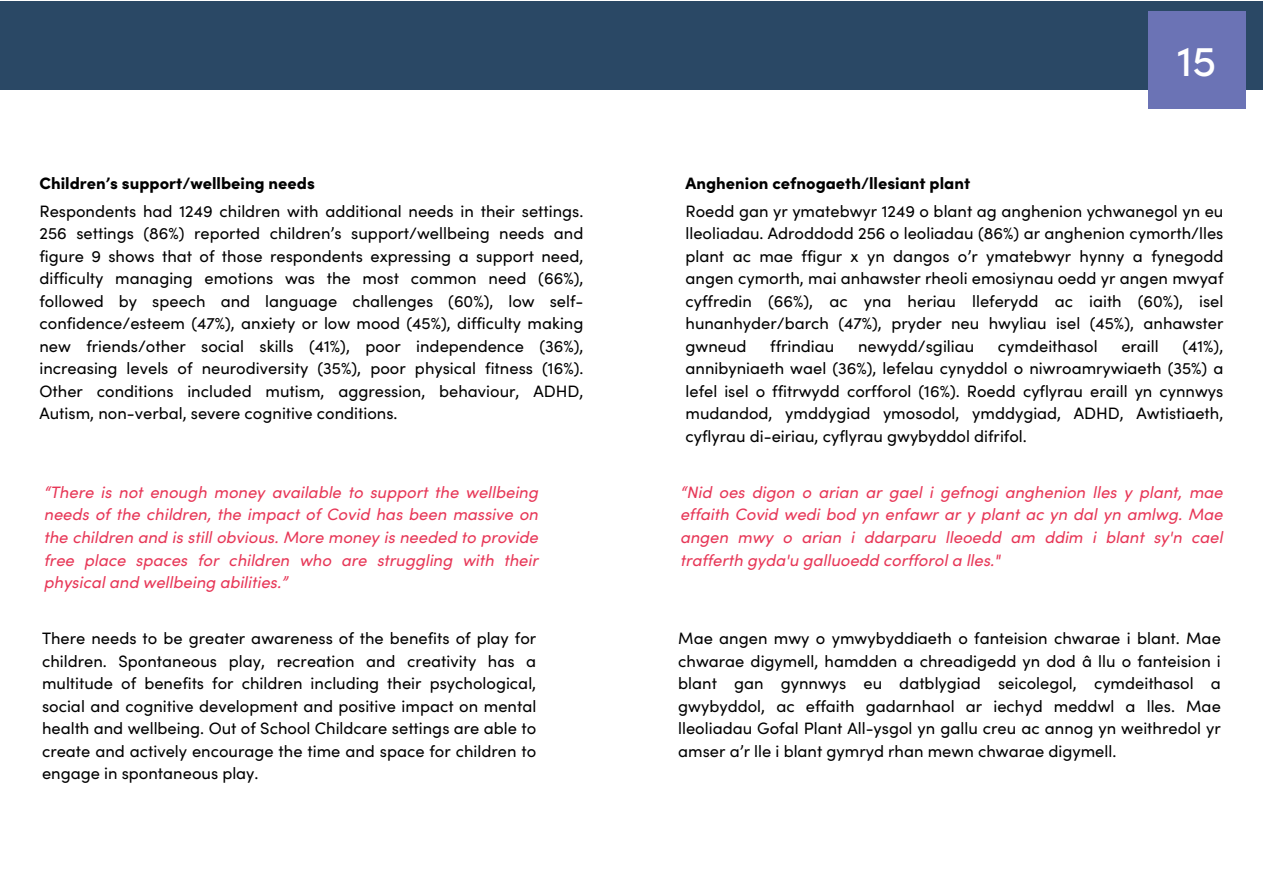
<style>
.page{position:relative;width:1263px;height:894px;background:#fff}
.page>*{position:absolute;margin:0;border:0;box-sizing:border-box;transform-origin:0 0}
.t1{font:500 42.45px "Sofia Pro";color:#fff}
.t2{font:16.5px/22.5px "Sofia Pro";color:#000;text-align:justify}
.t3{font:italic 16.5px/22.5px "Sofia Pro";color:#e73757;text-align:justify}
.t4{font:900 16.5px "Sofia Pro";color:#000}
</style>
<div class="page">
<div style="left:0;top:1px;width:1263px;height:88px;background:#2a4865"></div>
<div style="left:1148px;top:11px;width:97px;height:98px;background:#6b73b5"></div>
<p class="t4" style="left:39px;top:172px;width:277px">Children’s support/wellbeing needs</p>
<p class="t2" style="left:39px;top:199px;width:545px">Respondents had 1249 children with additional needs in their settings.<br>256 settings (86%) reported children’s support/wellbeing needs and figure 9 shows that of those respondents expressing a support need, difficulty managing emotions was the most common need (66%), followed by speech and language challenges (60%), low self&shy;confidence/esteem (47%), anxiety or low mood (45%), difficulty making new friends/other social skills (41%), poor independence (36%), increasing levels of neurodiversity (35%), poor physical fitness (16%).<br>Other conditions included mutism, aggression, behaviour, ADHD, Autism, non-verbal, severe cognitive conditions.</p>
<p class="t4" style="left:685px;top:172px;width:286px">Anghenion cefnogaeth/llesiant plant</p>
<h1 class="t1" style="left:1177px;top:33px;width:40px">15</h1>
<p class="t2" style="left:685px;top:199px;width:539px">Roedd gan yr ymatebwyr 1249 o blant ag anghenion ychwanegol yn eu lleoliadau. Adroddodd 256 o leoliadau (86%) ar anghenion cymorth/lles plant ac mae ffigur x yn dangos o’r ymatebwyr hynny a fynegodd angen cymorth, mai anhawster rheoli emosiynau oedd yr angen mwyaf cyffredin (66%), ac yna heriau lleferydd ac iaith (60%), isel hunanhyder/barch (47%), pryder neu hwyliau isel (45%), anhawster gwneud</p>
<p class="t2" style="left:685px;top:334px;width:539px;text-indent:497px">(41%), annibyniaeth wael (36%), lefelau cynyddol o niwroamrywiaeth (35%) a lefel isel o ffitrwydd corfforol (16%). Roedd cyflyrau eraill yn cynnwys mudandod, ymddygiad ymosodol, ymddygiad, ADHD, Awtistiaeth, cyflyrau di-eiriau, cyflyrau gwybyddol difrifol.</p>
<p class="t2" style="left:770px;top:334px;width:66px">ffrindiau</p>
<p class="t2" style="left:858px;top:334px;width:118px">newydd/sgiliau</p>
<p class="t2" style="left:998px;top:334px;width:101px">cymdeithasol</p>
<p class="t2" style="left:1121px;top:334px;width:39px">eraill</p>
<p class="t3" style="left:45px;top:480px;width:496px">“There is not enough money available to support the wellbeing needs of the children, the impact of Covid has been massive on the children and is still obvious. More money is needed to provide free place spaces for children who are struggling with their physical and wellbeing abilities.”</p>
<p class="t3" style="left:681px;top:480px;width:544px">“Nid oes digon o arian ar gael i gefnogi anghenion lles y plant, mae effaith Covid wedi bod yn enfawr ar y plant ac yn dal yn amlwg. Mae angen mwy o arian i ddarparu lleoedd am ddim i blant sy'n cael trafferth gyda'u galluoedd corfforol a lles."</p>
<p class="t2" style="left:42px;top:626px;width:496px">There needs to be greater awareness of the benefits of play for children. Spontaneous play, recreation and creativity has a multitude of benefits for children including their psychological, social and cognitive development and positive impact on mental health and wellbeing. Out of School Childcare settings are able to create and actively encourage the time and space for children to engage in spontaneous play.</p>
<p class="t2" style="left:678px;top:626px;width:544px">Mae angen mwy o ymwybyddiaeth o fanteision chwarae i blant. Mae chwarae digymell, hamdden a chreadigedd yn dod â llu o fanteision i blant gan gynnwys eu datblygiad seicolegol, cymdeithasol a gwybyddol, ac effaith gadarnhaol ar iechyd meddwl a lles. Mae lleoliadau Gofal Plant All-ysgol yn gallu creu ac annog yn weithredol yr amser a’r lle i blant gymryd rhan mewn chwarae digymell.</p>
</div>
